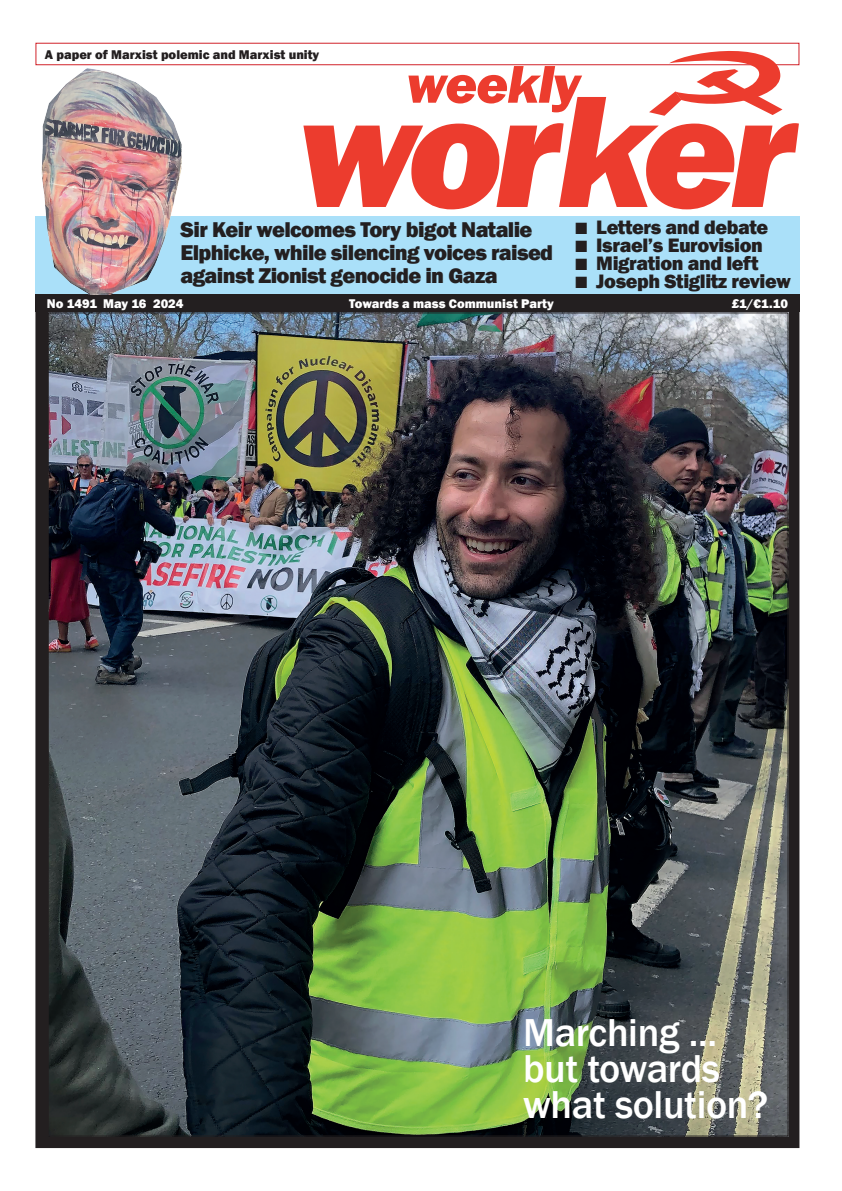
<style>
.page{position:relative;width:842px;height:1191px;background:#fff}
.page>*{position:absolute;margin:0;border:0;box-sizing:border-box;transform-origin:0 0}
.t1{font:500 40px "Franklin Gothic";letter-spacing:-.01em;color:#fff}
.t2{font:800 22px/23px "Franklin Gothic";letter-spacing:-.03em;color:#231f20}
.t3{font:800 20px "Franklin Gothic";letter-spacing:-.02em;color:#231f20}
.t4{font:800 13px "Franklin Gothic";color:#fff}
.t5{font:800 13px "Franklin Gothic";color:#231f20}
.s1{font-family:"Zingbats Regular SWFTE";font-weight:400}
</style>
<div class="page">
<div style="left:35px;top:216px;width:764px;height:79px;background:#aae0f9"></div>
<div style="left:35px;top:295px;width:764px;height:853px;border:13px solid #231f20"></div>
<div style="left:35px;top:294px;width:764px;height:18px;background:#231f20"></div>
<img style="left:50px;top:314px;width:736px;height:820px">
<img style="left:37px;top:65px;width:147px;height:230px">
<div style="left:35px;top:43px;width:764px;height:22px;border:1px solid #d1232a"></div>
<svg style="left:649px;top:42px;width:133px;height:55px"></svg>
<svg style="left:303px;top:97px;width:496px;height:112px;fill:#ec3c2e"></svg>
<svg style="left:408px;top:66px;width:174px;height:46px"></svg>
<p class="t5" style="left:45px;top:46px;width:276px">A paper of Marxist polemic and Marxist unity</p>
<p class="t2" style="left:181px;top:218px;width:374px">Sir Keir welcomes Tory bigot Natalie<br>Elphicke, while silencing voices raised against Zionist genocide in Gaza</p>
<p class="t3" style="left:576px;top:214px;width:194px"><span class="s1">n</span> Letters and debate</p>
<p class="t3" style="left:576px;top:232px;width:189px"><span class="s1">n</span> Israel’s Eurovision</p>
<p class="t3" style="left:576px;top:250px;width:184px"><span class="s1">n</span> Migration and left</p>
<p class="t3" style="left:576px;top:268px;width:217px"><span class="s1">n</span> Joseph Stiglitz review</p>
<p class="t4" style="left:47px;top:295px;width:138px">No 1491 May 16 2024</p>
<p class="t4" style="left:349px;top:295px;width:206px">Towards a mass Communist Party</p>
<p class="t4" style="left:732px;top:295px;width:58px">£1/€1.10</p>
<p class="t1" style="left:523px;top:1008px;width:195px">Marching ...</p>
<p class="t1" style="left:523px;top:1044px;width:199px">but towards</p>
<p class="t1" style="left:523px;top:1080px;width:247px">what solution?</p>
</div>
